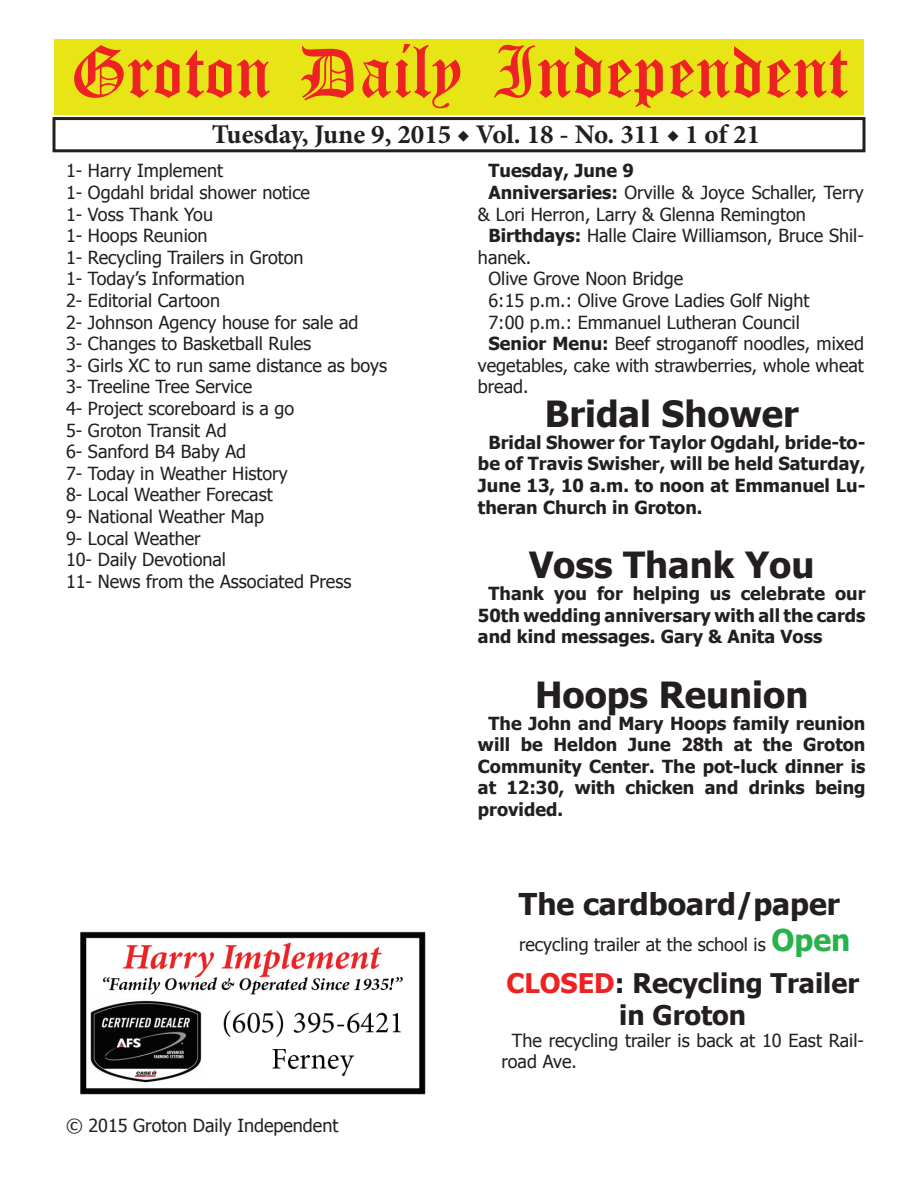
<style>
.page{position:relative;width:918px;height:1188px;background:#fff}
.page>*{position:absolute;margin:0;border:0;box-sizing:border-box;transform-origin:0 0}
.t1{font:54px "Old English Five";color:#ee2123}
.t2{font:700 36px "Tahoma";color:#231f20}
.t3{font:700 30px "Tahoma";color:#231f20}
.t4{font:700 27px "Minion Pro";color:#231f20}
.t5{font:700 27px/32.4px "Tahoma";color:#231f20;text-align:center}
.t6{font:18px/21.6px "Tahoma";color:#231f20}
.t7{font:700 18px/21.6px "Tahoma";color:#231f20;text-align:justify}
.s1{font-weight:700}
.s2{font-weight:700;font-size:30px;color:#28b24b}
.s3{color:#ee2123}
</style>
<div class="page">
<div style="left:52px;top:117px;width:814px;height:35px;border:3px solid #231f20"></div>
<div style="left:54px;top:40px;width:810px;height:75px;background:#e7e515"></div>
<img style="left:80px;top:931px;width:345px;height:164px">
<h1 class="t1" style="left:70px;top:47px;width:779px">Groton Daily Independent</h1>
<h3 class="t4" style="left:212px;top:116px;width:550px">Tuesday, June 9, 2015 ◆ Vol. 18 - No. 311 ◆ 1 of 21</h3>
<p class="t6" style="left:66px;top:159px;width:323px">1- Harry Implement<br>1- Ogdahl bridal shower notice<br>1- Voss Thank You<br>1- Hoops Reunion<br>1- Recycling Trailers in Groton<br>1- Today’s Information<br>2- Editorial Cartoon<br>2- Johnson Agency house for sale ad<br>3- Changes to Basketball Rules<br>3- Girls XC to run same distance as boys<br>3- Treeline Tree Service<br>4- Project scoreboard is a go<br>5- Groton Transit Ad<br>6- Sanford B4 Baby Ad<br>7- Today in Weather History<br>8- Local Weather Forecast<br>9- National Weather Map<br>9- Local Weather<br>10- Daily Devotional<br>11- News from the Associated Press</p>
<p class="t6" style="left:66px;top:1114px;width:274px">© 2015 Groton Daily Independent</p>
<p class="t7" style="left:488px;top:159px;width:147px">Tuesday, June 9</p>
<p class="t6" style="left:488px;top:181px;width:377px"><span class="s1">Anniversaries:</span> Orville &amp; Joyce Schaller, Terry</p>
<p class="t6" style="left:478px;top:203px;width:329px">&amp; Lori Herron, Larry &amp; Glenna Remington</p>
<p class="t6" style="left:488px;top:224px;width:377px"><span class="s1">Birthdays:</span> Halle Claire Williamson, Bruce Shil-</p>
<p class="t6" style="left:478px;top:246px;width:55px">hanek.</p>
<p class="t6" style="left:488px;top:267px;width:196px">Olive Grove Noon Bridge</p>
<p class="t6" style="left:488px;top:289px;width:323px">6:15 p.m.: Olive Grove Ladies Golf Night</p>
<p class="t6" style="left:488px;top:311px;width:313px">7:00 p.m.: Emmanuel Lutheran Council</p>
<p class="t6" style="left:488px;top:332px;width:377px"><span class="s1">Senior Menu:</span> Beef stroganoff noodles, mixed</p>
<p class="t6" style="left:478px;top:354px;width:387px">vegetables, cake with strawberries, whole wheat</p>
<p class="t6" style="left:478px;top:375px;width:52px">bread.</p>
<h2 class="t2" style="left:545px;top:389px;width:255px">Bridal Shower</h2>
<p class="t7" style="left:478px;top:430px;width:389px;text-indent:10px">Bridal Shower for Taylor Ogdahl, bride-to&shy;be of Travis Swisher, will be held Saturday, June 13, 10 a.m. to noon at Emmanuel Lu&shy;theran Church in Groton.</p>
<h2 class="t2" style="left:529px;top:540px;width:287px">Voss Thank You</h2>
<p class="t7" style="left:478px;top:581px;width:389px;text-indent:10px">Thank you for helping us celebrate our 50th wedding anniversary with all the cards and kind messages. Gary &amp; Anita Voss</p>
<h2 class="t2" style="left:535px;top:670px;width:275px">Hoops Reunion</h2>
<p class="t7" style="left:478px;top:711px;width:389px;text-indent:10px">The John and Mary Hoops family reunion will be Heldon June 28th at the Groton Community Center. The pot-luck dinner is at 12:30, with chicken and drinks being provided.</p>
<h3 class="t3" style="left:519px;top:883px;width:323px">The cardboard/paper</h3>
<p class="t6" style="left:519px;top:933px;width:333px">recycling trailer at the school is <span class="s2">Open</span></p>
<h3 class="t5" style="left:506px;top:965px;width:354px"><span class="s3">CLOSED</span>: Recycling Trailer in Groton</h3>
<p class="t6" style="left:501px;top:1028px;width:364px;text-indent:11px">The recycling trailer is back at 10 East Rail&shy;road Ave.</p>
</div>
